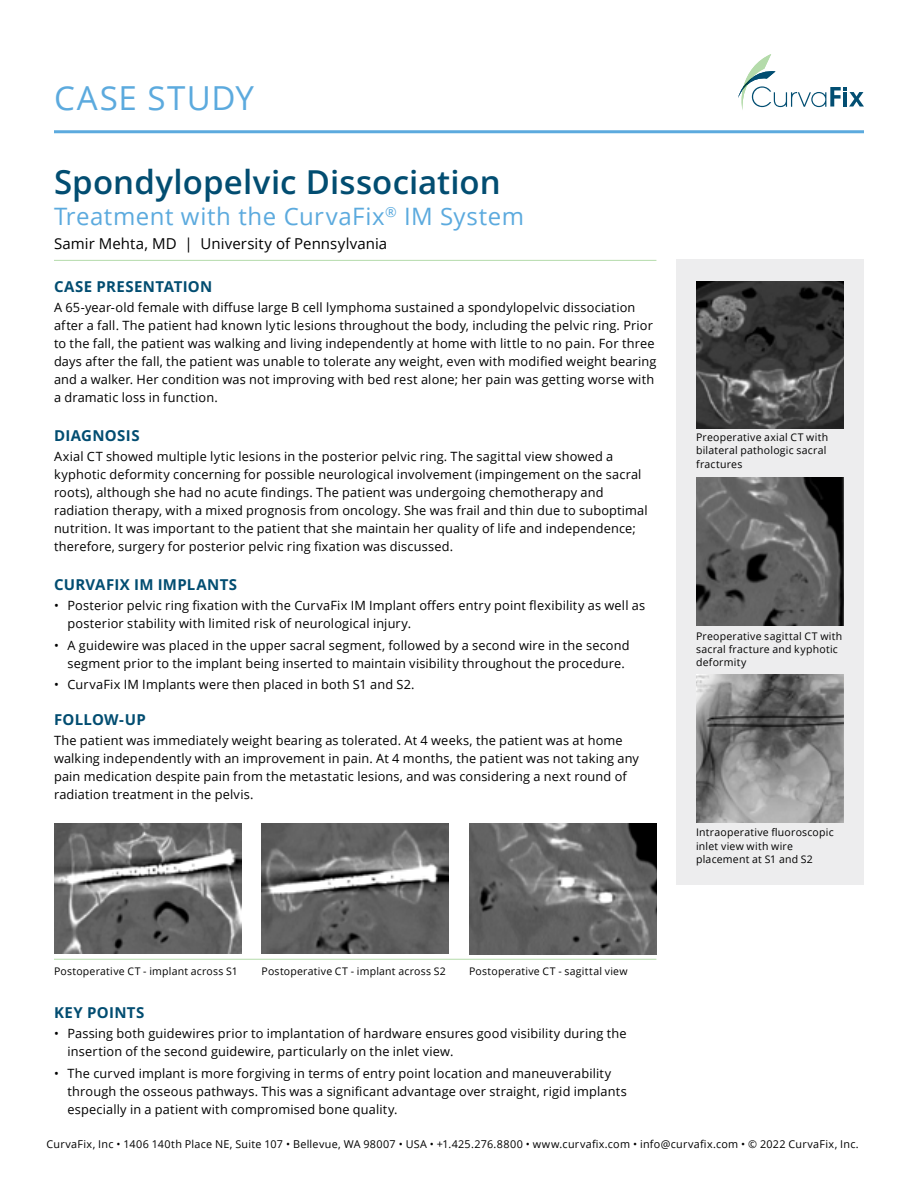
<style>
.page{position:relative;width:918px;height:1188px;background:#fff}
.page>*{position:absolute;margin:0;border:0;box-sizing:border-box;transform-origin:0 0}
.t1{font:33.15px "Open Sans";letter-spacing:.04em;color:#5caade}
.t2{font:600 33px "Open Sans";letter-spacing:.005em;color:#024d71}
.t3{font:24px "Open Sans";letter-spacing:.02em;color:#5caade}
.t4{font:700 15px "Open Sans";letter-spacing:.02em;color:#024d71}
.t5{font:15px "Open Sans";letter-spacing:.005em;color:#000}
.t6{font:12.75px/18px "Open Sans";letter-spacing:.015em;color:#000}
.t7{font:10.8px "Open Sans";letter-spacing:.025em;color:#000}
.t8{font:10.5px/13.2px "Open Sans";letter-spacing:.02em;color:#000}
</style>
<div class="page">
<div style="left:677px;top:259px;width:187px;height:625px;background:#ededee"></div>
<svg style="left:738px;top:54px;width:126px;height:56px"></svg>
<img style="left:54px;top:824px;width:187px;height:129px">
<img style="left:262px;top:824px;width:187px;height:129px">
<img style="left:469px;top:824px;width:187px;height:130px">
<hr style="left:54px;top:130px;width:810px;height:3px;background:#5caade">
<img style="left:696px;top:281px;width:148px;height:148px">
<img style="left:696px;top:478px;width:148px;height:148px">
<img style="left:696px;top:675px;width:148px;height:148px">
<hr style="left:54px;top:260px;width:602px;height:1px;background:#b4dbaa">
<hr style="left:54px;top:959px;width:602px;height:1px;background:#b4dbaa">
<h1 class="t1" style="left:54px;top:76px;width:202px">CASE STUDY</h1>
<h2 class="t2" style="left:54px;top:160px;width:448px">Spondylopelvic Dissociation</h2>
<h3 class="t3" style="left:54px;top:199px;width:472px">Treatment with the CurvaFix<sup>®</sup> IM System</h3>
<p class="t5" style="left:54px;top:233px;width:335px">Samir Mehta, MD | University of Pennsylvania</p>
<p class="t4" style="left:54px;top:276px;width:160px">CASE PRESENTATION</p>
<p class="t6" style="left:54px;top:298px;width:604px">A 65-year-old female with diffuse large B cell lymphoma sustained a spondylopelvic dissociation after a fall. The patient had known lytic lesions throughout the body, including the pelvic ring. Prior to the fall, the patient was walking and living independently at home with little to no pain. For three days after the fall, the patient was unable to tolerate any weight, even with modified weight bearing and a walker. Her condition was not improving with bed rest alone; her pain was getting worse with a dramatic loss in function.</p>
<p class="t4" style="left:54px;top:425px;width:87px">DIAGNOSIS</p>
<p class="t6" style="left:54px;top:447px;width:595px">Axial CT showed multiple lytic lesions in the posterior pelvic ring. The sagittal view showed a kyphotic deformity concerning for possible neurological involvement (impingement on the sacral roots), although she had no acute findings. The patient was undergoing chemotherapy and radiation therapy, with a mixed prognosis from oncology. She was frail and thin due to suboptimal nutrition. It was important to the patient that she maintain her quality of life and independence; therefore, surgery for posterior pelvic ring fixation was discussed.</p>
<p class="t4" style="left:54px;top:574px;width:185px">CURVAFIX IM IMPLANTS</p>
<p class="t6" style="left:68px;top:596px;width:579px;text-indent:-14px">• Posterior pelvic ring fixation with the CurvaFix IM Implant offers entry point flexibility as well as posterior stability with limited risk of neurological injury.</p>
<p class="t6" style="left:68px;top:636px;width:564px;text-indent:-14px">• A guidewire was placed in the upper sacral segment, followed by a second wire in the second segment prior to the implant being inserted to maintain visibility throughout the procedure.</p>
<p class="t6" style="left:54px;top:675px;width:362px">• CurvaFix IM Implants were then placed in both S1 and S2.</p>
<p class="t4" style="left:54px;top:709px;width:93px">FOLLOW-UP</p>
<p class="t6" style="left:54px;top:731px;width:587px">The patient was immediately weight bearing as tolerated. At 4 weeks, the patient was at home walking independently with an improvement in pain. At 4 months, the patient was not taking any pain medication despite pain from the metastatic lesions, and was considering a next round of radiation treatment in the pelvis.</p>
<p class="t8" style="left:696px;top:430px;width:134px">Preoperative axial CT with bilateral pathologic sacral fractures</p>
<p class="t8" style="left:696px;top:629px;width:148px">Preoperative sagittal CT with sacral fracture and kyphotic deformity</p>
<p class="t8" style="left:696px;top:826px;width:139px">Intraoperative fluoroscopic inlet view with wire placement at S1 and S2</p>
<p class="t8" style="left:54px;top:964px;width:185px">Postoperative CT - implant across S1</p>
<p class="t8" style="left:262px;top:964px;width:186px">Postoperative CT - implant across S2</p>
<p class="t8" style="left:469px;top:964px;width:160px">Postoperative CT - sagittal view</p>
<p class="t4" style="left:54px;top:1002px;width:92px">KEY POINTS</p>
<p class="t6" style="left:68px;top:1024px;width:561px;text-indent:-14px">• Passing both guidewires prior to implantation of hardware ensures good visibility during the insertion of the second guidewire, particularly on the inlet view.</p>
<p class="t6" style="left:68px;top:1064px;width:561px;text-indent:-14px">• The curved implant is more forgiving in terms of entry point location and maneuverability through the osseous pathways. This was a significant advantage over straight, rigid implants especially in a patient with compromised bone quality.</p>
<p class="t7" style="left:46px;top:1136px;width:814px">CurvaFix, Inc • 1406 140th Place NE, Suite 107 • Bellevue, WA 98007 • USA • +1.425.276.8800 • www.curvafix.com • info@curvafix.com • © 2022 CurvaFix, Inc.</p>
</div>
